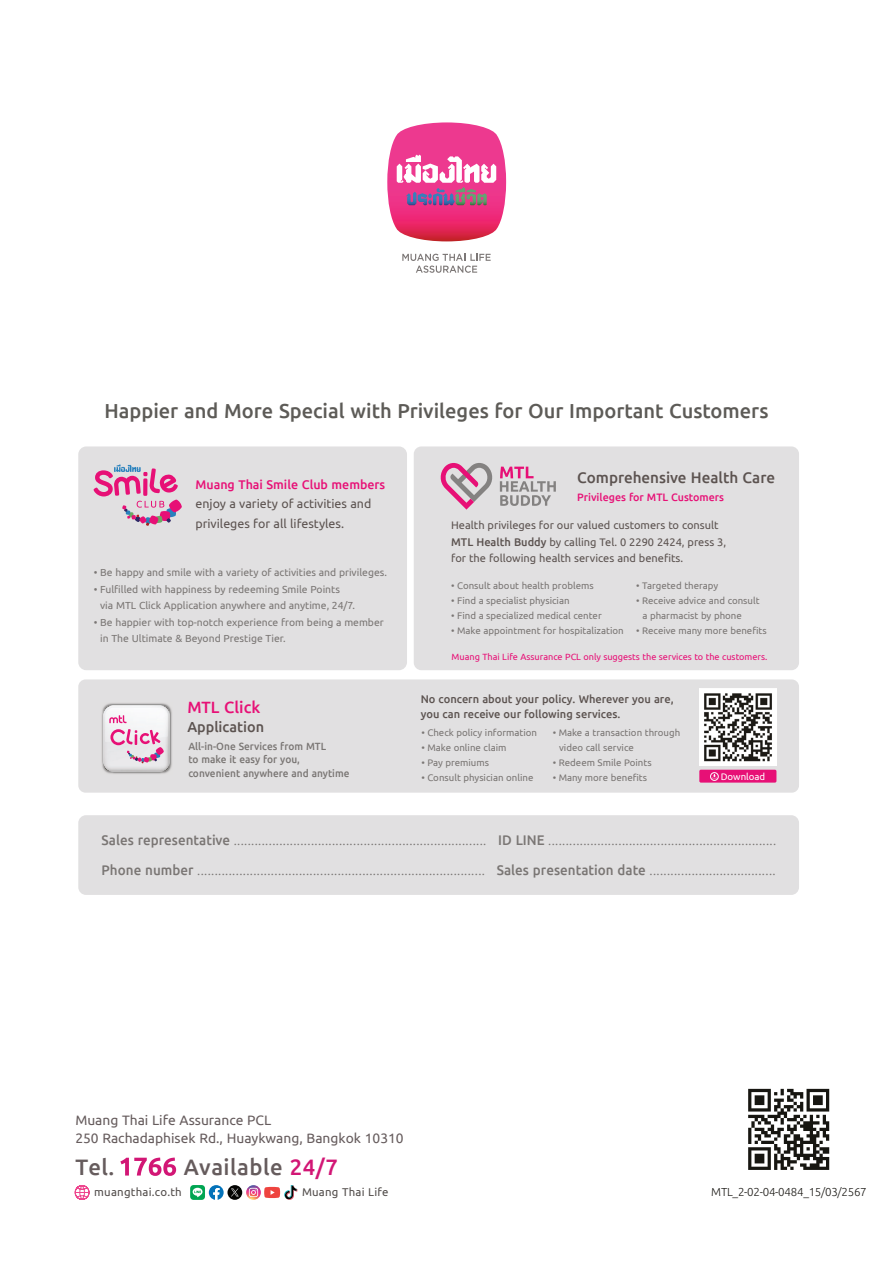
<style>
.page{position:relative;width:893px;height:1263px;background:#fff}
.page>*{position:absolute;margin:0;border:0;box-sizing:border-box;transform-origin:0 0}
.t1{font:700 24px "Ka La Te Xa Text";letter-spacing:.02em;color:#665c5d}
.t2{font:700 21.75px "Ka La Te Xa Text";color:#5d5b57}
.t3{font:700 17.55px "Ka La Te Xa Text";color:#e71076}
.t4{font:700 16.5px "Ka La Te Xa Text";color:#5c5350}
.t5{font:700 15.6px "Ka La Te Xa Text";color:#5c5350}
.t6{font:600 15px/18px "Ka La Te Xa Text";color:#665c5d}
.t7{font:600 13.5px/19.5px "Ka La Te Xa Text";color:#5c5350}
.t8{font:700 13.5px "Ka La Te Xa Text";color:#e71076}
.t9{font:12.6px "Ka La Te Xa Text";letter-spacing:-.02em;color:#1d1b17}
.t10{font:600 12.45px "Ka La Te Xa Text";letter-spacing:.02em;color:#534e4c}
.t11{font:600 12px/16.5px "Ka La Te Xa Text";color:#5c5350}
.t12{font:700 12px/14.4px "Ka La Te Xa Text";color:#5c5350}
.t13{font:700 11.55px "Ka La Te Xa Text";color:#e71076}
.t14{font:600 11.25px/16.5px "Ka La Te Xa Text";color:#7a7674}
.t15{font:700 11.25px/13.5px "Ka La Te Xa Text";color:#7a7674}
.t16{font:600 10.5px/15px "Ka La Te Xa Text";color:#7a7674}
.t17{font:700 10.5px "Ka La Te Xa Text";color:#7a7674}
.t18{font:600 10.5px "Ka La Te Xa Text";color:#fff}
.t19{font:600 9.9px "Ka La Te Xa Text";color:#e71076}
.s1{font-weight:700}
.s2{font-size:15px}
.s3{color:#d21675}
</style>
<div class="page">
<div style="left:78px;top:446px;width:329px;height:224px;background:#e1e0e1;border-radius:8px"></div>
<div style="left:78px;top:679px;width:721px;height:114px;background:#e1e0e1;border-radius:7px"></div>
<div style="left:414px;top:446px;width:385px;height:224px;background:#e1e0e1;border-radius:8px"></div>
<svg style="left:500px;top:467px;width:56px;height:39px"></svg>
<svg style="left:440px;top:463px;width:53px;height:47px"></svg>
<svg style="left:94px;top:464px;width:88px;height:62px"></svg>
<img style="left:101px;top:703px;width:71px;height:71px">
<img style="left:103px;top:705px;width:67px;height:67px">
<img style="left:103px;top:708px;width:67px;height:61px">
<svg style="left:104px;top:705px;width:66px;height:59px"></svg>
<img style="left:699px;top:689px;width:77px;height:77px">
<div style="left:699px;top:770px;width:77px;height:13px;background:#e71076;border-radius:2px"></div>
<div style="left:78px;top:815px;width:721px;height:80px;background:#e1e0e1;border-radius:8px"></div>
<svg style="left:748px;top:1088px;width:82px;height:82px"></svg>
<svg style="left:748px;top:1089px;width:81px;height:81px"></svg>
<svg style="left:387px;top:122px;width:119px;height:119px"></svg>
<svg style="left:402px;top:254px;width:89px;height:19px"></svg>
<svg style="left:120px;top:1157px;width:56px;height:19px"></svg>
<svg style="left:712px;top:774px;width:4px;height:4px"></svg>
<div style="left:710px;top:772px;width:8px;height:8px;border:1px solid #fff;border-radius:50%"></div>
<svg style="left:75px;top:1185px;width:15px;height:15px"></svg>
<svg style="left:209px;top:1185px;width:15px;height:15px"></svg>
<div style="left:190px;top:1185px;width:15px;height:15px;background:#00a552;border-radius:3px"></div>
<svg style="left:193px;top:1188px;width:10px;height:9px"></svg>
<svg style="left:264px;top:1185px;width:33px;height:15px"></svg>
<svg style="left:227px;top:1185px;width:15px;height:15px"></svg>
<svg style="left:231px;top:1188px;width:8px;height:8px"></svg>
<img style="left:246px;top:1185px;width:15px;height:15px;border-radius:7px">
<svg style="left:249px;top:1188px;width:9px;height:9px"></svg>
<h2 class="t2" style="left:104px;top:396px;width:665px">Happier and More Special with Privileges for Our Important Customers</h2>
<p class="t8" style="left:196px;top:476px;width:191px">Muang Thai Smile Club members</p>
<p class="t7" style="left:196px;top:494px;width:177px">enjoy a variety of activities and privileges for all lifestyles.</p>
<p class="t14" style="left:94px;top:564px;width:295px">• Be happy and smile with a variety of activities and privileges.</p>
<p class="t14" style="left:100px;top:580px;width:256px;text-indent:-6px">• Fulfilled with happiness by redeeming Smile Points via MTL Click Application anywhere and anytime, 24/7.</p>
<p class="t14" style="left:100px;top:613px;width:285px;text-indent:-6px">• Be happier with top-notch experience from being a member in The Ultimate &amp; Beyond Prestige Tier.</p>
<h3 class="t3" style="left:187px;top:696px;width:74px">MTL Click</h3>
<h3 class="t5" style="left:187px;top:717px;width:78px">Application</h3>
<p class="t15" style="left:188px;top:738px;width:163px">All-in-One Services from MTL<br>to make it easy for you, convenient anywhere and anytime</p>
<h3 class="t4" style="left:577px;top:466px;width:199px">Comprehensive Health Care</h3>
<p class="t13" style="left:577px;top:489px;width:148px">Privileges for MTL Customers</p>
<p class="t11" style="left:451px;top:516px;width:276px">Health privileges for our valued customers to consult<br><span class="s1">MTL Health Buddy</span> by calling Tel. 0 2290 2424, press 3, for the following health services and benefits.</p>
<p class="t16" style="left:451px;top:577px;width:144px">• Consult about health problems</p>
<p class="t16" style="left:451px;top:592px;width:120px">• Find a specialist physician</p>
<p class="t16" style="left:451px;top:607px;width:152px">• Find a specialized medical center</p>
<p class="t16" style="left:451px;top:622px;width:174px">• Make appointment for hospitalization</p>
<p class="t16" style="left:636px;top:577px;width:84px">• Targeted therapy</p>
<p class="t16" style="left:642px;top:592px;width:119px;text-indent:-6px">• Receive advice and consult a pharmacist by phone</p>
<p class="t16" style="left:636px;top:622px;width:132px">• Receive many more benefits</p>
<p class="t19" style="left:452px;top:650px;width:317px">Muang Thai Life Assurance PCL only suggests the services to the customers.</p>
<p class="t12" style="left:421px;top:691px;width:254px">No concern about your policy. Wherever you are, you can receive our following services.</p>
<p class="t16" style="left:421px;top:725px;width:117px">• Check policy information</p>
<p class="t16" style="left:421px;top:740px;width:87px">• Make online claim</p>
<p class="t16" style="left:421px;top:755px;width:69px">• Pay premiums</p>
<p class="t16" style="left:421px;top:770px;width:114px">• Consult physician online</p>
<p class="t16" style="left:559px;top:725px;width:123px;text-indent:-6px">• Make a transaction through video call service</p>
<p class="t16" style="left:553px;top:755px;width:100px">• Redeem Smile Points</p>
<p class="t16" style="left:553px;top:770px;width:96px">• Many more benefits</p>
<p class="t18" style="left:721px;top:770px;width:46px">Download</p>
<p class="t17" style="left:102px;top:834px;width:676px"><span class="s2">Sales representative</span> ........................................................................ <span class="s2">ID LINE</span> .................................................................</p>
<p class="t17" style="left:102px;top:864px;width:675px"><span class="s2">Phone number</span> .................................................................................. <span class="s2">Sales presentation date</span> ....................................</p>
<h3 class="t6" style="left:75px;top:1110px;width:330px">Muang Thai Life Assurance PCL<br>250 Rachadaphisek Rd., Huaykwang, Bangkok 10310</h3>
<h1 class="t1" style="left:75px;top:1151px;width:41px">Tel.</h1>
<h1 class="t1" style="left:184px;top:1151px;width:156px">Available <span class="s3">24/7</span></h1>
<p class="t10" style="left:94px;top:1184px;width:89px">muangthai.co.th</p>
<p class="t10" style="left:302px;top:1184px;width:88px">Muang Thai Life</p>
<p class="t9" style="left:711px;top:1183px;width:157px">MTL_2-02-04-0484_15/03/2567</p>
</div>
